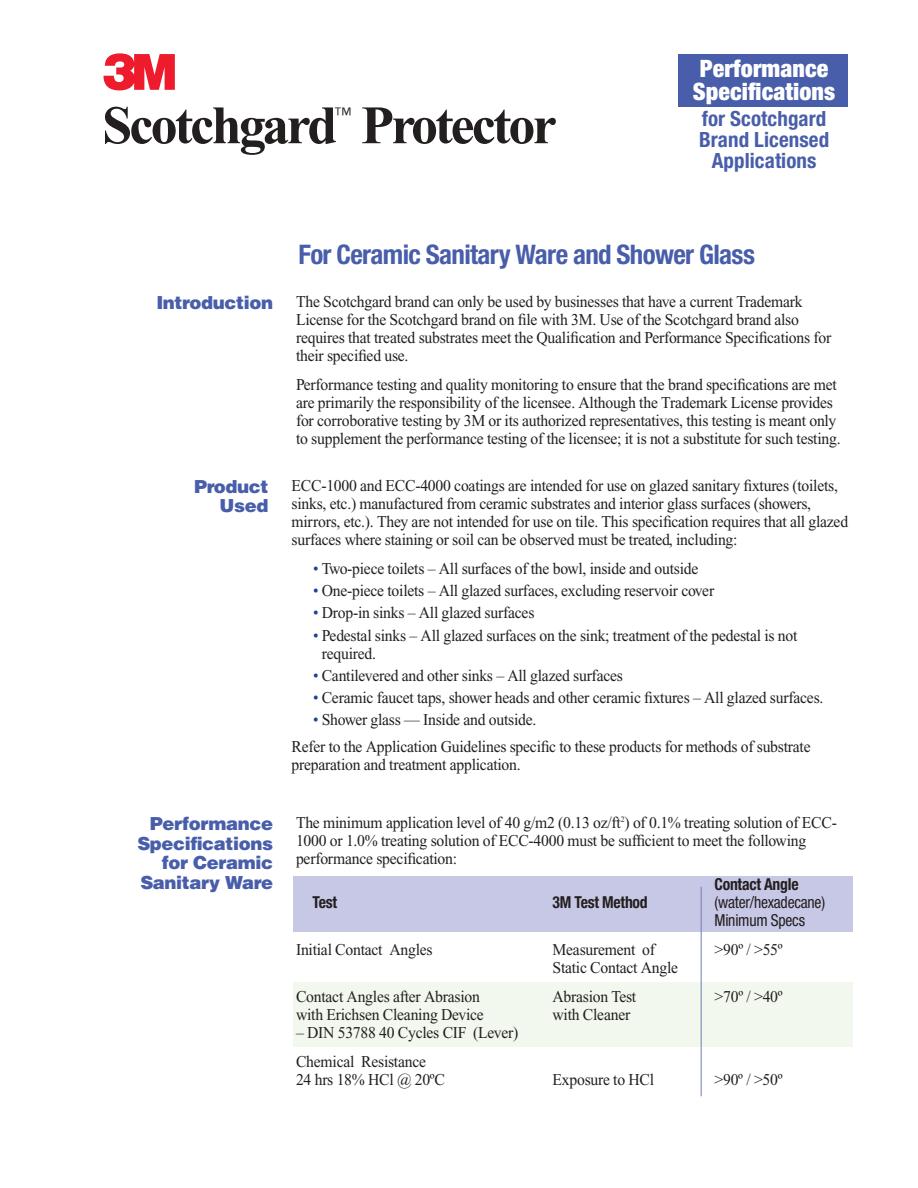
<style>
.page{position:relative;width:918px;height:1188px;background:#fff}
.page>*{position:absolute;margin:0;border:0;box-sizing:border-box;transform-origin:0 0}
.t1{font:700 54px "Times New Roman";letter-spacing:-.05em;color:#231f1f}
.t2{font:54px "Logo 3 Mv 3 ps";color:#ee1b2d}
.t3{font:700 condensed 27px "Helvetica Neue";letter-spacing:-.025em;color:#495eaa}
.t4{font:900 condensed 24px/22.5px "Helvetica Neue";letter-spacing:.005em;color:#fff}
.t5{font:700 condensed 21px/21px "Helvetica Neue";letter-spacing:.005em;color:#495eaa;text-align:center}
.t6{font:300 18.75px "Helvetica";color:#231f1f}
.t7{font:900 18px/19.5px "Helvetica";letter-spacing:-.02em;color:#495eaa;text-align:right}
.t8{font:16.5px/18px "Times New Roman";letter-spacing:-.015em;color:#231f1f;scale:.95 1}
.t9{font:condensed 16.5px/18px "Helvetica Neue";letter-spacing:-.015em;color:#231f1f;scale:.95 1}
.t10{font:700 condensed 16.5px "Helvetica Neue";letter-spacing:-.015em;color:#231f1f;scale:.95 1}
.s1{color:#1b449b}
</style>
<div class="page">
<div style="left:678px;top:54px;width:170px;height:53px;background:#495eaa"></div>
<div style="left:293px;top:982px;width:560px;height:65px;background:#f2f8ed"></div>
<div style="left:293px;top:876px;width:560px;height:56px;background:#c7c8e6"></div>
<hr style="left:701px;top:887px;width:1px;height:209px;background:#717abb">
<h1 class="t2" style="left:104px;top:40px;width:73px">3</h1>
<h1 class="t1" style="left:102px;top:107px;width:456px">Scotchgard Protector</h1>
<p class="t6" style="left:334px;top:107px;width:19px">™</p>
<h3 class="t4" style="left:693px;top:59px;width:144px">Performance<br>Specifications</h3>
<p class="t5" style="left:699px;top:109px;width:132px">for Scotchgard<br>Brand Licensed<br>Applications</p>
<h2 class="t3" style="left:298px;top:244px;width:458px">For Ceramic Sanitary Ware and Shower Glass</h2>
<p class="t7" style="left:156px;top:294px;width:118px">Introduction</p>
<p class="t8" style="left:296px;top:294px;width:565px">The Scotchgard brand can only be used by businesses that have a current Trademark License for the Scotchgard brand on file with 3M. Use of the Scotchgard brand also requires that treated substrates meet the Qualification and Performance Specifications for their specified use.</p>
<p class="t8" style="left:296px;top:377px;width:575px">Performance testing and quality monitoring to ensure that the brand specifications are met are primarily the responsibility of the licensee. Although the Trademark License provides for corroborative testing by 3M or its authorized representatives, this testing is meant only to supplement the performance testing of the licensee; it is not a substitute for such testing.</p>
<p class="t7" style="left:194px;top:478px;width:76px">Product<br>Used</p>
<p class="t8" style="left:292px;top:478px;width:587px">ECC-1000 and ECC-4000 coatings are intended for use on glazed sanitary fixtures (toilets, sinks, etc.) manufactured from ceramic substrates and interior glass surfaces (showers, mirrors, etc.). They are not intended for use on tile. This specification requires that all glazed surfaces where staining or soil can be observed must be treated, including:</p>
<p class="t8" style="left:313px;top:561px;width:407px"><span class="s1">•</span> Two-piece toilets – All surfaces of the bowl, inside and outside</p>
<p class="t8" style="left:313px;top:583px;width:424px"><span class="s1">•</span> One-piece toilets – All glazed surfaces, excluding reservoir cover</p>
<p class="t8" style="left:313px;top:605px;width:234px"><span class="s1">•</span> Drop-in sinks – All glazed surfaces</p>
<p class="t8" style="left:322px;top:628px;width:502px;text-indent:-9px"><span class="s1">•</span> Pedestal sinks – All glazed surfaces on the sink; treatment of the pedestal is not required.</p>
<p class="t8" style="left:313px;top:668px;width:328px"><span class="s1">•</span> Cantilevered and other sinks – All glazed surfaces</p>
<p class="t8" style="left:313px;top:690px;width:539px"><span class="s1">•</span> Ceramic faucet taps, shower heads and other ceramic fixtures – All glazed surfaces.</p>
<p class="t8" style="left:292px;top:708px;width:548px;line-height:26.7px;text-indent:22px"><span class="s1">•</span> Shower glass — Inside and outside.<br>Refer to the Application Guidelines specific to these products for methods of substrate</p>
<p class="t8" style="left:292px;top:757px;width:243px">preparation and treatment application.</p>
<p class="t7" style="left:137px;top:815px;width:137px">Performance<br>Specifications for Ceramic<br>Sanitary Ware</p>
<p class="t8" style="left:296px;top:815px;width:571px">The minimum application level of 40 g/m2 (0.13 oz/ft<sup>2</sup>) of 0.1% treating solution of ECC-<br>1000 or 1.0% treating solution of ECC-4000 must be sufficient to meet the following performance specification:</p>
<p class="t10" style="left:715px;top:878px;width:90px">Contact Angle</p>
<p class="t10" style="left:313px;top:896px;width:27px">Test</p>
<p class="t10" style="left:553px;top:896px;width:102px">3M Test Method</p>
<p class="t9" style="left:715px;top:895px;width:118px">(water/hexadecane)<br>Minimum Specs</p>
<p class="t8" style="left:296px;top:942px;width:145px">Initial Contact Angles</p>
<p class="t8" style="left:553px;top:942px;width:109px">Measurement of</p>
<p class="t8" style="left:715px;top:942px;width:73px">&gt;90º / &gt;55º</p>
<p class="t8" style="left:553px;top:960px;width:134px">Static Contact Angle</p>
<p class="t8" style="left:296px;top:989px;width:195px">Contact Angles after Abrasion</p>
<p class="t8" style="left:553px;top:989px;width:90px">Abrasion Test</p>
<p class="t8" style="left:715px;top:989px;width:73px">&gt;70º / &gt;40º</p>
<p class="t8" style="left:296px;top:1007px;width:199px">with Erichsen Cleaning Device</p>
<p class="t8" style="left:553px;top:1007px;width:83px">with Cleaner</p>
<p class="t8" style="left:296px;top:1019px;width:235px;line-height:28.8px">– DIN 53788 40 Cycles CIF (Lever)<br>Chemical Resistance</p>
<p class="t8" style="left:296px;top:1072px;width:158px">24 hrs 18% HCl @ 20ºC</p>
<p class="t8" style="left:553px;top:1072px;width:109px">Exposure to HCl</p>
<p class="t8" style="left:715px;top:1072px;width:73px">&gt;90º / &gt;50º</p>
</div>
